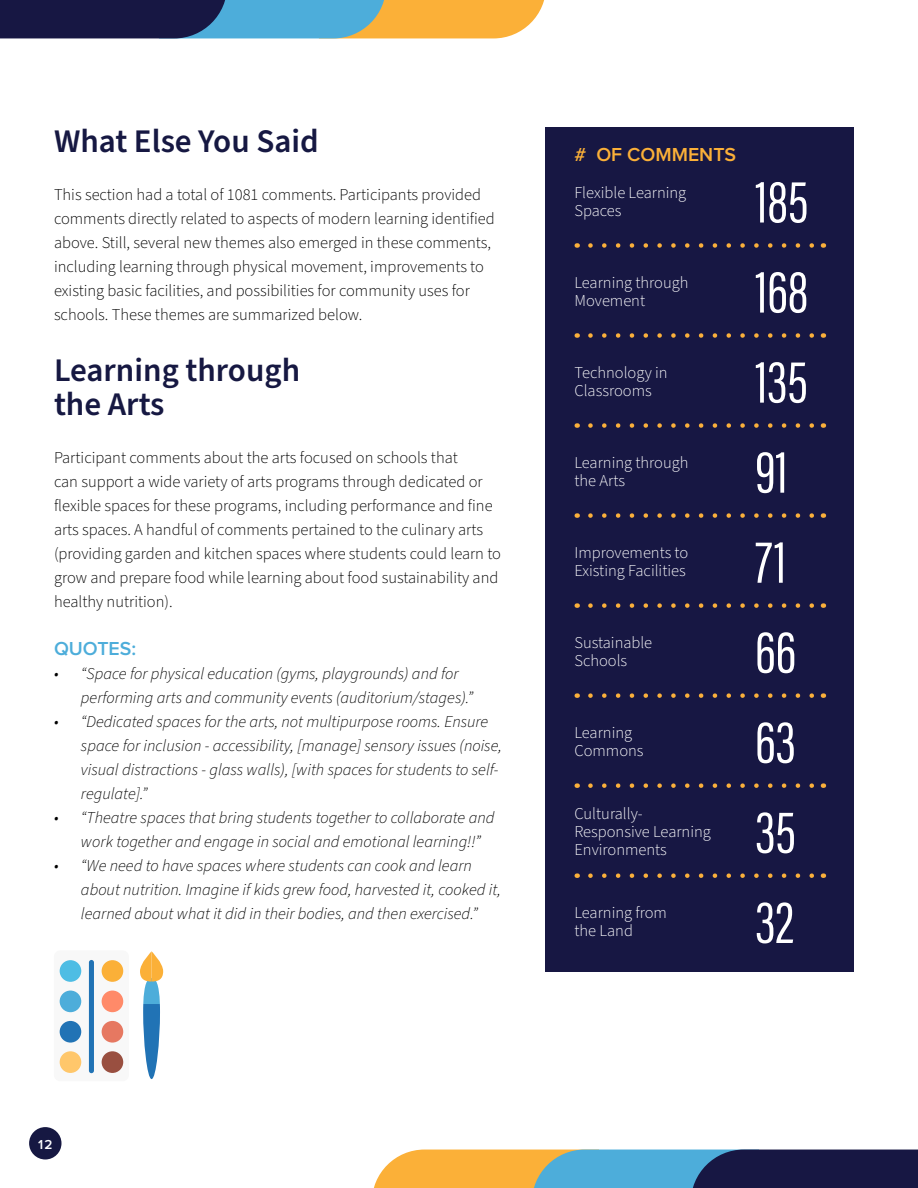
<style>
.page{position:relative;width:918px;height:1188px;background:#fff}
.page>*{position:absolute;margin:0;border:0;box-sizing:border-box;transform-origin:0 0}
.t1{font:60px/90px "Acumin Pro Extra Cond";color:#fff}
.t2{font:600 33px/33.6px "Source Sans Pro";color:#161842}
.t3{font:600 19.5px "Proxima Nova";color:#fbb038}
.t4{font:600 19.5px "Proxima Nova";color:#4dadda}
.t5{font:300 16.5px/24px "Source Sans Pro";color:#000}
.t6{font:italic 300 16.5px/24px "Source Sans Pro";color:#000}
.t7{font:300 16.5px/18px "Source Sans Pro";color:#fff}
.t8{font:600 13.5px "Proxima Nova";color:#fff}
</style>
<div class="page">
<svg style="left:374px;top:1150px;width:544px;height:38px;background:#6f7570"></svg>
<svg style="left:0;top:0;width:544px;height:38px;background:#6f7570"></svg>
<div style="left:29px;top:1127px;width:33px;height:33px;background:#161842;border-radius:50%"></div>
<div style="left:545px;top:127px;width:309px;height:844px;background:#171743"></div>
<svg style="left:590px;top:243px;width:224px;height:5px"></svg>
<svg style="left:590px;top:333px;width:224px;height:5px"></svg>
<svg style="left:590px;top:423px;width:224px;height:5px"></svg>
<svg style="left:590px;top:513px;width:224px;height:5px"></svg>
<svg style="left:590px;top:603px;width:224px;height:5px"></svg>
<svg style="left:590px;top:693px;width:224px;height:5px"></svg>
<svg style="left:590px;top:783px;width:224px;height:5px"></svg>
<svg style="left:590px;top:873px;width:224px;height:5px"></svg>
<div style="left:54px;top:950px;width:75px;height:131px;background:#f8f8f8;border-radius:6px"></div>
<div style="left:89px;top:960px;width:5px;height:113px;background:#2173b5;border-radius:3px"></div>
<div style="left:60px;top:960px;width:21px;height:22px;background:#4ebde4;border-radius:50%"></div>
<div style="left:60px;top:991px;width:21px;height:21px;background:#4dadda;border-radius:50%"></div>
<div style="left:60px;top:1021px;width:21px;height:22px;background:#2173b5;border-radius:50%"></div>
<div style="left:60px;top:1051px;width:21px;height:22px;background:#ffc76b;border-radius:50%"></div>
<div style="left:102px;top:960px;width:21px;height:22px;background:#fbb038;border-radius:50%"></div>
<div style="left:102px;top:991px;width:21px;height:21px;background:#ff8a69;border-radius:50%"></div>
<div style="left:102px;top:1021px;width:21px;height:22px;background:#e67861;border-radius:50%"></div>
<div style="left:102px;top:1051px;width:21px;height:22px;background:#994f40;border-radius:50%"></div>
<svg style="left:140px;top:951px;width:23px;height:128px"></svg>
<h2 class="t2" style="left:54px;top:125px;width:266px">What Else You Said</h2>
<p class="t5" style="left:54px;top:183px;width:442px">This section had a total of 1081 comments. Participants provided comments directly related to aspects of modern learning identified above. Still, several new themes also emerged in these comments, including learning through physical movement, improvements to existing basic facilities, and possibilities for community uses for schools. These themes are summarized below.</p>
<h2 class="t2" style="left:54px;top:355px;width:248px">Learning through the Arts</h2>
<p class="t5" style="left:54px;top:446px;width:449px">Participant comments about the arts focused on schools that<br>can support a wide variety of arts programs through dedicated or flexible spaces for these programs, including performance and fine arts spaces. A handful of comments pertained to the culinary arts (providing garden and kitchen spaces where students could learn to grow and prepare food while learning about food sustainability and healthy nutrition).</p>
<p class="t4" style="left:54px;top:639px;width:84px">QUOTES:</p>
<p class="t6" style="left:81px;top:662px;width:394px;text-indent:-27px">• “Space for physical education (gyms, playgrounds) and for performing arts and community events (auditorium/stages).”</p>
<p class="t6" style="left:81px;top:710px;width:422px;text-indent:-27px">• “Dedicated spaces for the arts, not multipurpose rooms. Ensure space for inclusion - accessibility, [manage] sensory issues (noise, visual distractions - glass walls), [with spaces for students to self&shy;regulate].”</p>
<p class="t6" style="left:81px;top:806px;width:415px;text-indent:-27px">• “Theatre spaces that bring students together to collaborate and work together and engage in social and emotional learning!!”</p>
<p class="t6" style="left:81px;top:854px;width:422px;text-indent:-27px">• “We need to have spaces where students can cook and learn about nutrition. Imagine if kids grew food, harvested it, cooked it, learned about what it did in their bodies, and then exercised.”</p>
<p class="t3" style="left:574px;top:145px;width:163px"># OF COMMENTS</p>
<p class="t7" style="left:574px;top:184px;width:113px">Flexible Learning<br>Spaces</p>
<p class="t7" style="left:574px;top:274px;width:116px">Learning through<br>Movement</p>
<p class="t7" style="left:574px;top:364px;width:95px">Technology in<br>Classrooms</p>
<p class="t7" style="left:574px;top:454px;width:116px">Learning through the Arts</p>
<p class="t7" style="left:574px;top:544px;width:115px">Improvements to<br>Existing Facilities</p>
<p class="t7" style="left:574px;top:634px;width:79px">Sustainable<br>Schools</p>
<p class="t7" style="left:574px;top:724px;width:71px">Learning<br>Commons</p>
<p class="t7" style="left:574px;top:805px;width:138px">Culturally-<br>Responsive Learning<br>Environments</p>
<p class="t7" style="left:574px;top:904px;width:94px">Learning from the Land</p>
<h1 class="t1" style="left:755px;top:157px;width:55px">185<br>168<br>135<br>91<br>71<br>66<br>63<br>35<br>32</h1>
<p class="t8" style="left:38px;top:1138px;width:16px">12</p>
</div>
